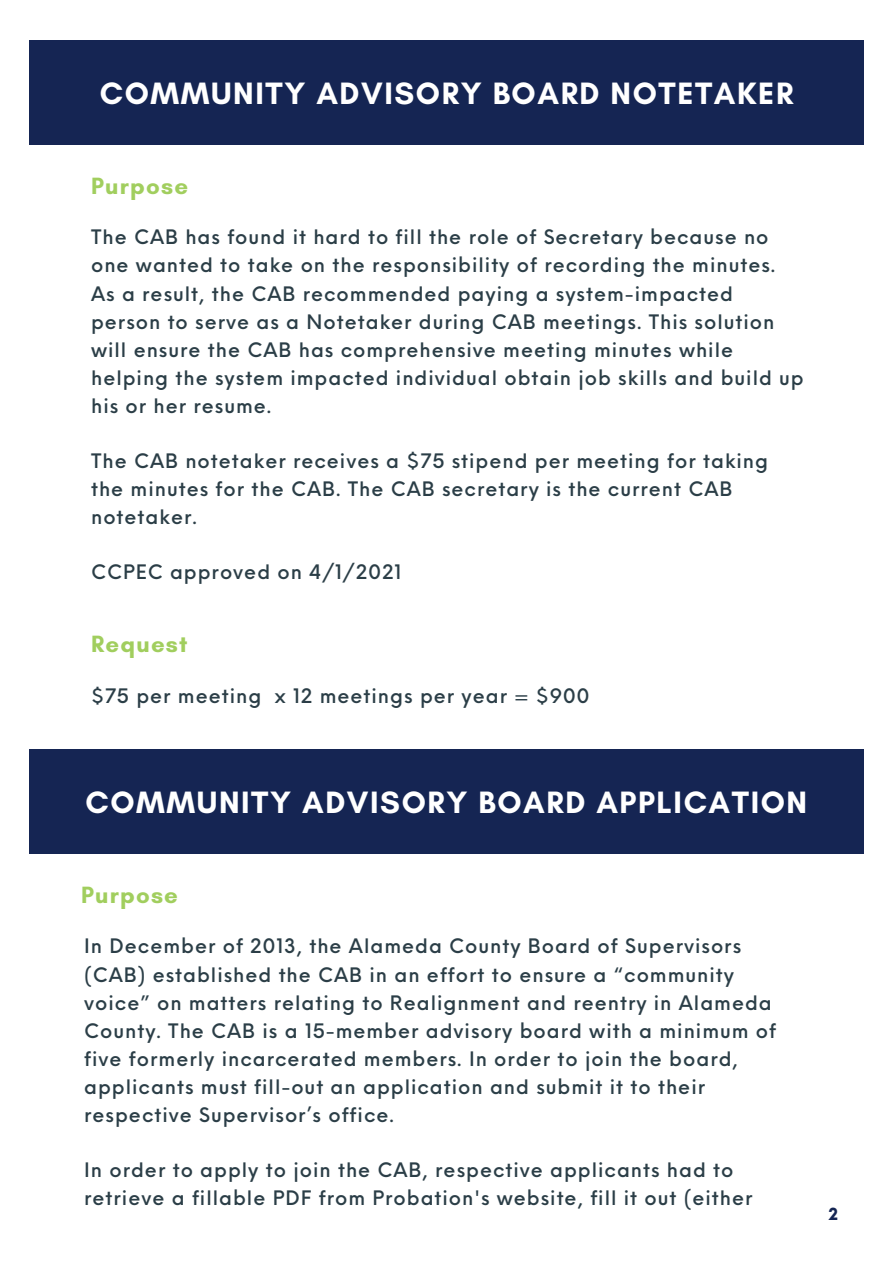
<style>
.page{position:relative;width:893px;height:1264px;background:#fff}
.page>*{position:absolute;margin:0;border:0;box-sizing:border-box;transform-origin:0 0}
.t1{font:700 31.5px "Glacial Indifference";letter-spacing:.05em;color:#fff}
.t2{font:700 24px "Glacial Indifference";letter-spacing:.05em;color:#a1ce5e}
.t3{font:500 19.5px/28px "Neue Einstellung";letter-spacing:.05em;color:#2b3e47}
.t4{font:700 18px "Glacial Indifference";color:#152553}
</style>
<div class="page">
<div style="left:29px;top:40px;width:834px;height:104px;background:#152553"></div>
<div style="left:30px;top:749px;width:833px;height:104px;background:#152553"></div>
<h1 class="t1" style="left:100px;top:74px;width:695px">COMMUNITY ADVISORY BOARD NOTETAKER</h1>
<p class="t2" style="left:91px;top:171px;width:98px">Purpose</p>
<p class="t3" style="left:91px;top:221px;width:714px">The CAB has found it hard to fill the role of Secretary because no one wanted to take on the responsibility of recording the minutes.<br>As a result, the CAB recommended paying a system-impacted person to serve as a Notetaker during CAB meetings. This solution will ensure the CAB has comprehensive meeting minutes while helping the system impacted individual obtain job skills and build up his or her resume.</p>
<p class="t3" style="left:91px;top:445px;width:678px">The CAB notetaker receives a $75 stipend per meeting for taking the minutes for the CAB. The CAB secretary is the current CAB notetaker.</p>
<p class="t3" style="left:91px;top:556px;width:312px">CCPEC approved on 4/1/2021</p>
<p class="t2" style="left:91px;top:629px;width:98px">Request</p>
<p class="t3" style="left:91px;top:680px;width:499px">$75 per meeting x 12 meetings per year = $900</p>
<h1 class="t1" style="left:85px;top:783px;width:723px">COMMUNITY ADVISORY BOARD APPLICATION</h1>
<p class="t2" style="left:81px;top:879px;width:98px">Purpose</p>
<p class="t3" style="left:84px;top:930px;width:693px">In December of 2013, the Alameda County Board of Supervisors (CAB) established the CAB in an effort to ensure a “community voice” on matters relating to Realignment and reentry in Alameda County. The CAB is a 15-member advisory board with a minimum of five formerly incarcerated members. In order to join the board, applicants must fill-out an application and submit it to their respective Supervisor’s office.</p>
<p class="t3" style="left:84px;top:1154px;width:669px">In order to apply to join the CAB, respective applicants had to retrieve a fillable PDF from Probation's website, fill it out (either</p>
<p class="t4" style="left:828px;top:1202px;width:11px">2</p>
</div>
